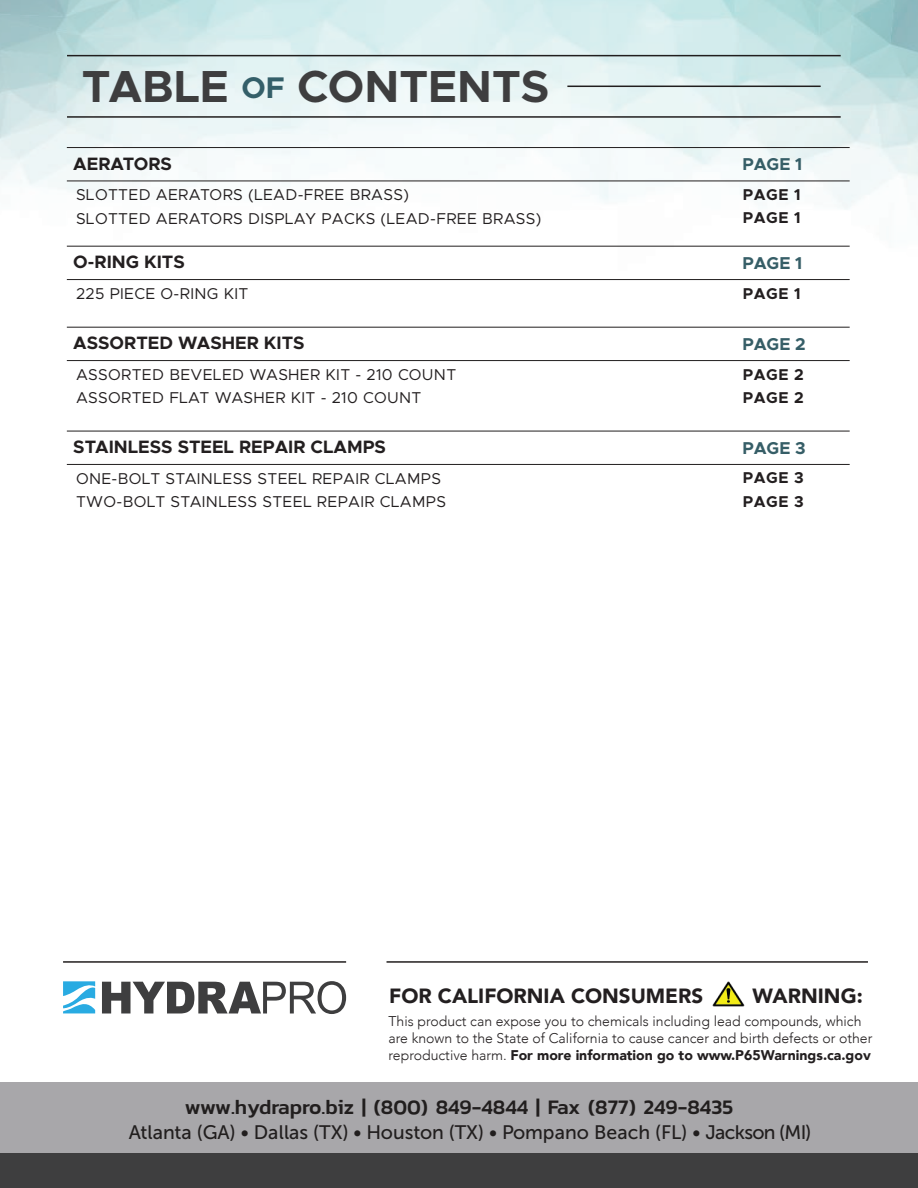
<style>
.page{position:relative;width:918px;height:1188px;background:#fff}
.page>*{position:absolute;margin:0;border:0;box-sizing:border-box;transform-origin:0 0}
.t1{font:700 45px "Metropolis";color:#3e3e3f}
.t2{font:500 21px "Kanit";color:#211e1e}
.t3{font:900 20.55px "Avenir";color:#231f20}
.t4{font:19.5px "Museo Sans 500";color:#211e1e}
.t5{font:700 18px "Metropolis";color:#231f20}
.t6{font:700 17.25px "Metropolis";color:#365e67}
.t7{font:15.75px/23.4px "Metropolis";letter-spacing:.02em;color:#231f20}
.t8{font:700 15.75px/23.4px "Metropolis";letter-spacing:.04em;color:#231f20}
.t9{font:300 14.1px/16.8px "Avenir";color:#231f20}
.s1{font-size:30px;color:#345f69}
.s2{font-weight:900}
</style>
<div class="page">
<svg style="left:63px;top:981px;width:32px;height:32px"></svg>
<svg style="left:102px;top:981px;width:244px;height:33px"></svg>
<hr style="left:567px;top:86px;width:254px;height:1px;background:#211e1e">
<div style="left:0;top:1083px;width:918px;height:78px;background:#a8a7aa"></div>
<div style="left:0;top:1154px;width:918px;height:34px;background:#3e3e3f"></div>
<hr style="left:67px;top:55px;width:774px;height:1px;background:#211e1e">
<hr style="left:67px;top:116px;width:774px;height:2px;background:#211e1e">
<hr style="left:67px;top:181px;width:783px;height:1px;background:#211e1e">
<hr style="left:63px;top:961px;width:283px;height:2px;background:#211e1e">
<hr style="left:387px;top:961px;width:481px;height:2px;background:#211e1e">
<hr style="left:67px;top:147px;width:783px;height:1px;background:#211e1e">
<hr style="left:67px;top:279px;width:783px;height:1px;background:#211e1e">
<hr style="left:67px;top:246px;width:783px;height:1px;background:#211e1e">
<img style="left:712px;top:981px;width:33px;height:25px">
<hr style="left:67px;top:360px;width:783px;height:1px;background:#211e1e">
<hr style="left:67px;top:327px;width:783px;height:1px;background:#211e1e">
<hr style="left:67px;top:464px;width:783px;height:1px;background:#211e1e">
<hr style="left:67px;top:431px;width:783px;height:1px;background:#211e1e">
<h1 class="t1" style="left:82px;top:58px;width:469px">TABLE <span class="s1">OF</span> CONTENTS</h1>
<p class="t5" style="left:73px;top:152px;width:100px">AERATORS</p>
<p class="t6" style="left:743px;top:153px;width:61px">PAGE 1</p>
<p class="t7" style="left:76px;top:183px;width:467px">SLOTTED AERATORS (LEAD-FREE BRASS)<br>SLOTTED AERATORS DISPLAY PACKS (LEAD-FREE BRASS)</p>
<p class="t8" style="left:743px;top:183px;width:59px">PAGE 1<br>PAGE 1</p>
<p class="t5" style="left:73px;top:251px;width:113px">O-RING KITS</p>
<p class="t6" style="left:743px;top:252px;width:61px">PAGE 1</p>
<p class="t7" style="left:76px;top:282px;width:174px">225 PIECE O-RING KIT</p>
<p class="t8" style="left:743px;top:281px;width:59px">PAGE 1</p>
<p class="t5" style="left:73px;top:332px;width:233px">ASSORTED WASHER KITS</p>
<p class="t6" style="left:743px;top:333px;width:65px">PAGE 2</p>
<p class="t7" style="left:76px;top:363px;width:382px">ASSORTED BEVELED WASHER KIT - 210 COUNT<br>ASSORTED FLAT WASHER KIT - 210 COUNT</p>
<p class="t8" style="left:743px;top:362px;width:62px">PAGE 2<br>PAGE 2</p>
<p class="t5" style="left:73px;top:436px;width:314px">STAINLESS STEEL REPAIR CLAMPS</p>
<p class="t6" style="left:743px;top:437px;width:65px">PAGE 3</p>
<p class="t7" style="left:76px;top:467px;width:372px">ONE-BOLT STAINLESS STEEL REPAIR CLAMPS<br>TWO-BOLT STAINLESS STEEL REPAIR CLAMPS</p>
<p class="t8" style="left:743px;top:466px;width:62px">PAGE 3<br>PAGE 3</p>
<h3 class="t3" style="left:389px;top:978px;width:316px">FOR CALIFORNIA CONSUMERS</h3>
<h3 class="t3" style="left:753px;top:978px;width:112px">WARNING:</h3>
<p class="t9" style="left:389px;top:1013px;width:485px">This product can expose you to chemicals including lead compounds, which are known to the State of California to cause cancer and birth defects or other reproductive harm. <span class="s2">For more information go to www.P65Warnings.ca.gov</span></p>
<h2 class="t2" style="left:185px;top:1091px;width:550px">www.hydrapro.biz | (800) 849-4844 | Fax (877) 249-8435</h2>
<p class="t4" style="left:129px;top:1122px;width:684px">Atlanta (GA) • Dallas (TX) • Houston (TX) • Pompano Beach (FL) • Jackson (MI)</p>
</div>
